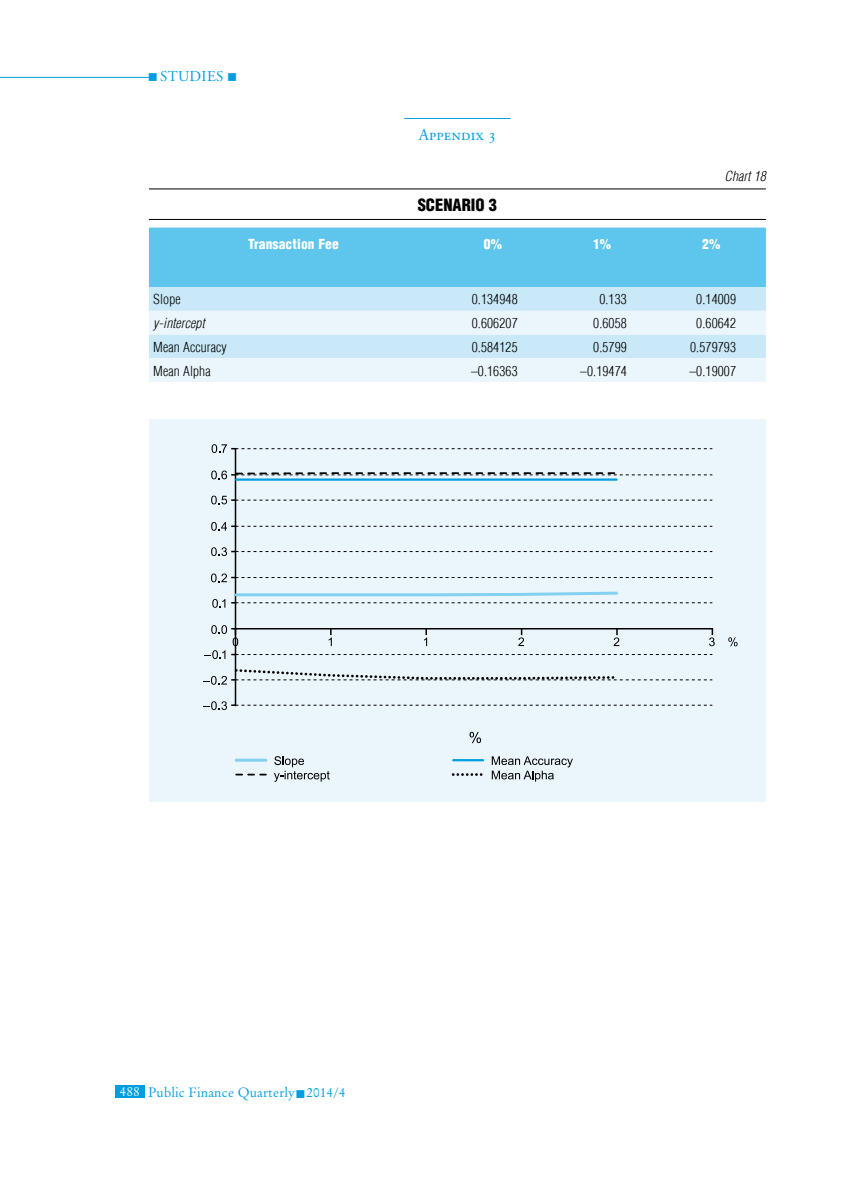
<style>
.page{position:relative;width:851px;height:1191px;background:#fff}
.page>*{position:absolute;margin:0;border:0;box-sizing:border-box;transform-origin:0 0}
.t1{font:900 condensed 16.5px "H Helvetica";color:#000}
.t2{font:16.5px "Adobe Garamond Pro";letter-spacing:.01em;color:#009ee0}
.t3{font:15px "Adobe Garamond Pro";color:#009ee0}
.t4{font:300 condensed 13.5px "H Helvetica";letter-spacing:.01em;color:#000}
.t5{font:13.5px "Original Garamond HU Normal";letter-spacing:.01em;color:#009ee0}
.t6{font:900 condensed 13.5px "H Helvetica";letter-spacing:.01em;color:#fff}
.t7{font:italic 300 condensed 13.5px "H Helvetica";letter-spacing:.01em;color:#000}
.s1{color:#fff}
</style>
<div class="page">
<hr style="left:0;top:77px;width:149px;height:1px;background:#009ee0">
<div style="left:115px;top:1084px;width:30px;height:13px;background:#009ee0"></div>
<hr style="left:149px;top:188px;width:616px;height:1px;background:#000">
<hr style="left:149px;top:219px;width:616px;height:1px;background:#000">
<div style="left:149px;top:228px;width:616px;height:59px;background:#5ec5ed"></div>
<div style="left:149px;top:287px;width:616px;height:24px;background:#c9e9f8"></div>
<svg style="left:149px;top:311px;width:616px;height:71px;background:#dff1fa"></svg>
<div style="left:149px;top:419px;width:616px;height:382px;background:#ebf6fc"></div>
<svg style="left:469px;top:732px;width:12px;height:11px"></svg>
<hr style="left:235px;top:449px;width:1px;height:256px;background:#000">
<svg style="left:212px;top:599px;width:13px;height:9px"></svg>
<svg style="left:203px;top:701px;width:509px;height:9px"></svg>
<svg style="left:211px;top:573px;width:501px;height:9px"></svg>
<svg style="left:211px;top:547px;width:501px;height:9px"></svg>
<svg style="left:211px;top:522px;width:501px;height:9px"></svg>
<svg style="left:211px;top:495px;width:501px;height:9px"></svg>
<svg style="left:211px;top:444px;width:501px;height:9px"></svg>
<svg style="left:203px;top:667px;width:509px;height:17px"></svg>
<hr style="left:236px;top:478px;width:380px;height:3px;background:#009ee0">
<svg style="left:211px;top:470px;width:501px;height:9px"></svg>
<svg style="left:231px;top:590px;width:481px;height:13px"></svg>
<hr style="left:453px;top:759px;width:30px;height:2px;background:#009ee0">
<svg style="left:236px;top:773px;width:30px;height:2px"></svg>
<svg style="left:453px;top:773px;width:30px;height:3px"></svg>
<hr style="left:236px;top:758px;width:30px;height:3px;background:#84d0f0">
<svg style="left:274px;top:756px;width:56px;height:26px"></svg>
<svg style="left:491px;top:756px;width:81px;height:25px"></svg>
<svg style="left:204px;top:625px;width:510px;height:34px"></svg>
<svg style="left:728px;top:637px;width:9px;height:9px"></svg>
<hr style="left:404px;top:118px;width:106px;height:1px;background:#009ee0">
<p class="t3" style="left:148px;top:67px;width:91px">■STUDIES■</p>
<p class="t2" style="left:418px;top:125px;width:79px">APPENDIX 3</p>
<p class="t1" style="left:417px;top:194px;width:81px">Scenario 3</p>
<p class="t7" style="left:724px;top:168px;width:43px">Chart 18</p>
<p class="t6" style="left:248px;top:236px;width:92px">Transaction Fee</p>
<p class="t6" style="left:483px;top:236px;width:20px">0%</p>
<p class="t6" style="left:593px;top:236px;width:20px">1%</p>
<p class="t6" style="left:702px;top:236px;width:20px">2%</p>
<p class="t4" style="left:153px;top:292px;width:29px">Slope</p>
<p class="t4" style="left:471px;top:292px;width:47px">0.134948</p>
<p class="t4" style="left:599px;top:292px;width:29px">0.133</p>
<p class="t4" style="left:696px;top:292px;width:41px">0.14009</p>
<p class="t7" style="left:153px;top:315px;width:53px">y-intercept</p>
<p class="t4" style="left:471px;top:315px;width:47px">0.606207</p>
<p class="t4" style="left:593px;top:315px;width:35px">0.6058</p>
<p class="t4" style="left:696px;top:315px;width:41px">0.60642</p>
<p class="t4" style="left:153px;top:339px;width:75px">Mean Accuracy</p>
<p class="t4" style="left:471px;top:339px;width:47px">0.584125</p>
<p class="t4" style="left:593px;top:339px;width:35px">0.5799</p>
<p class="t4" style="left:690px;top:339px;width:47px">0.579793</p>
<p class="t4" style="left:153px;top:363px;width:59px">Mean Alpha</p>
<p class="t4" style="left:471px;top:363px;width:48px">–0.16363</p>
<p class="t4" style="left:580px;top:363px;width:48px">–0.19474</p>
<p class="t4" style="left:689px;top:363px;width:48px">–0.19007</p>
<p class="t5" style="left:120px;top:1084px;width:227px"><span class="s1">488</span> Public Finance Quarterly■ 2014/4</p>
</div>
